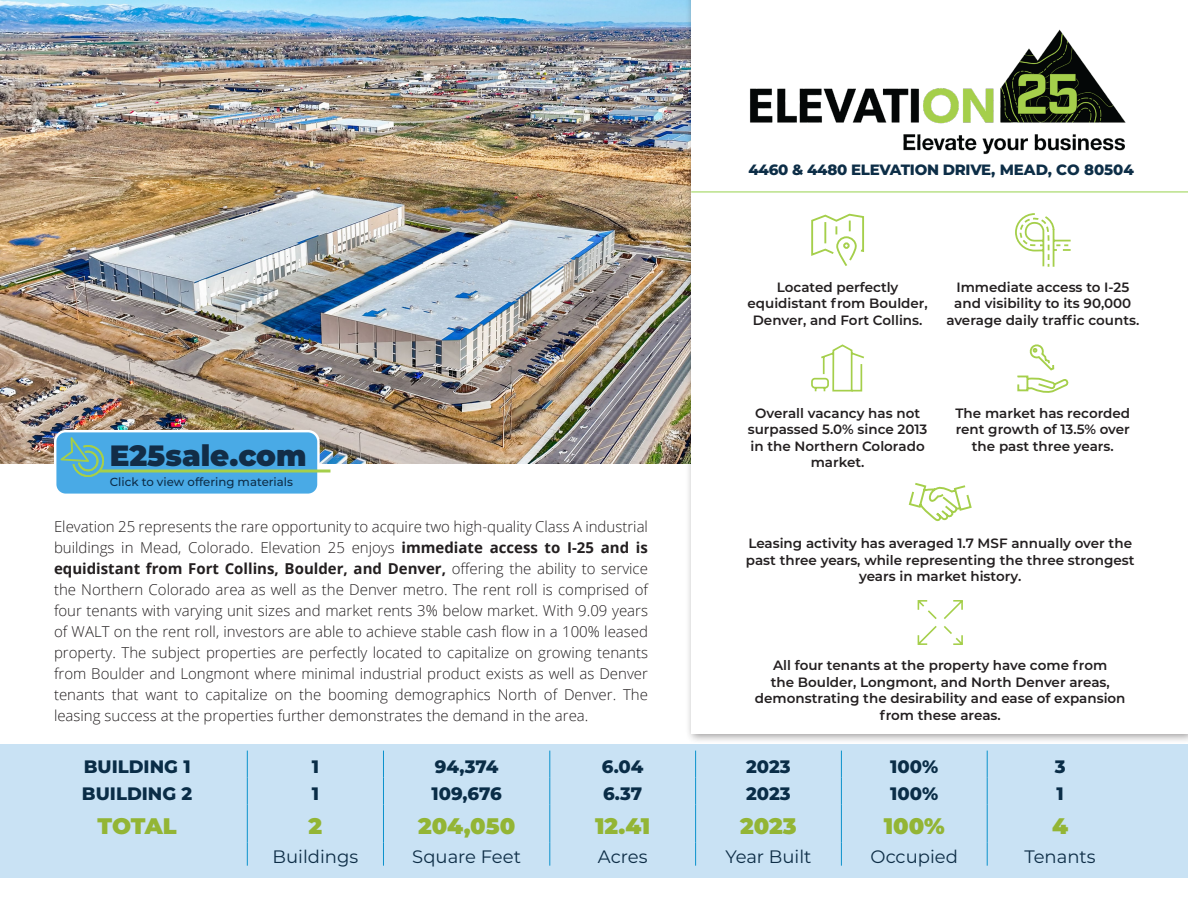
<style>
.page{position:relative;width:1188px;height:918px;background:#fff}
.page>*{position:absolute;margin:0;border:0;box-sizing:border-box;transform-origin:0 0}
.Highlight{font:900 29.25px "Montserrat";color:#122d47}
.Body_Header{font:900 22.5px "Montserrat";color:#93b535}
.Body_Header-2{font:800 18px "Montserrat";color:#0a2d47}
.Highlight-2{font:18px "Montserrat";color:#0e2e47}
.Body_Copy_v2{font:300 15px/21px "Open Sans";color:#231f20;text-align:justify}
.Body_Header-3{font:800 14.85px "Montserrat";letter-spacing:-.02em;color:#0d2e47}
.t1{font:600 13.5px/16.5px "Montserrat";color:#231f20;text-align:center}
.Highlight-3{font:500 11.7px "Montserrat";color:#0d2d48}
.s1{font-weight:700}
</style>
<div class="page">
<div style="left:0;top:744px;width:1188px;height:134px;background:#c9e2f4"></div>
<img style="left:0;top:0;width:685px;height:463px">
<div style="left:685px;top:0;width:503px;height:744px;background:#231f20;opacity:.44"></div>
<div style="left:691px;top:0;width:497px;height:733px;background:#fff"></div>
<img style="left:750px;top:29px;width:376px;height:126px">
<svg style="left:247px;top:751px;width:1px;height:54px"></svg>
<hr style="left:247px;top:805px;width:1px;height:38px;background:#0b92cc">
<svg style="left:247px;top:843px;width:1px;height:23px"></svg>
<svg style="left:383px;top:751px;width:1px;height:54px"></svg>
<hr style="left:383px;top:805px;width:1px;height:38px;background:#0b92cc">
<svg style="left:383px;top:843px;width:1px;height:23px"></svg>
<svg style="left:549px;top:751px;width:1px;height:54px"></svg>
<hr style="left:549px;top:805px;width:1px;height:38px;background:#0b92cc">
<svg style="left:549px;top:843px;width:1px;height:23px"></svg>
<svg style="left:695px;top:751px;width:1px;height:54px"></svg>
<hr style="left:695px;top:805px;width:1px;height:38px;background:#0b92cc">
<svg style="left:695px;top:843px;width:1px;height:23px"></svg>
<svg style="left:841px;top:751px;width:1px;height:54px"></svg>
<hr style="left:841px;top:805px;width:1px;height:38px;background:#0b92cc">
<svg style="left:841px;top:843px;width:1px;height:23px"></svg>
<svg style="left:987px;top:751px;width:1px;height:54px"></svg>
<hr style="left:987px;top:805px;width:1px;height:38px;background:#0b92cc">
<svg style="left:987px;top:843px;width:1px;height:23px"></svg>
<svg style="left:811px;top:213px;width:53px;height:53px"></svg>
<svg style="left:1015px;top:213px;width:56px;height:54px"></svg>
<svg style="left:811px;top:344px;width:53px;height:48px"></svg>
<svg style="left:1017px;top:344px;width:52px;height:49px"></svg>
<svg style="left:908px;top:482px;width:64px;height:40px"></svg>
<svg style="left:917px;top:600px;width:46px;height:45px"></svg>
<div style="left:55px;top:431px;width:263px;height:64px;background:#49aae6;border-radius:10px"></div>
<div style="left:54px;top:430px;width:266px;height:66px;border:2px solid #fff;border-radius:10px"></div>
<svg style="left:60px;top:437px;width:46px;height:40px"></svg>
<hr style="left:99px;top:470px;width:231px;height:3px;background:#a5cf4b">
<hr style="left:691px;top:191px;width:497px;height:2px;background:#93d147">
<p class="Body_Header-3" style="left:748px;top:159px;width:387px">4460 &amp; 4480 ELEVATION DRIVE, MEAD, CO 80504</p>
<p class="Highlight" style="left:110px;top:434px;width:198px">E25sale.com</p>
<p class="Highlight-3" style="left:110px;top:474px;width:185px">Click to view offering materials</p>
<p class="Body_Copy_v2" style="left:54px;top:516px;width:596px">Elevation 25 represents the rare opportunity to acquire two high-quality Class A industrial buildings in Mead, Colorado. Elevation 25 enjoys <span class="s1">immediate access to I-25 and is equidistant from Fort Collins, Boulder, and Denver,</span> offering the ability to service the Northern Colorado area as well as the Denver metro. The rent roll is comprised of four tenants with varying unit sizes and market rents 3% below market. With 9.09 years of WALT on the rent roll, investors are able to achieve stable cash flow in a 100% leased property. The subject properties are perfectly located to capitalize on growing tenants from Boulder and Longmont where minimal industrial product exists as well as Denver tenants that want to capitalize on the booming demographics North of Denver. The leasing success at the properties further demonstrates the demand in the area.</p>
<p class="t1" style="left:747px;top:278px;width:182px">Located perfectly equidistant from Boulder,<br>Denver, and Fort Collins.</p>
<p class="t1" style="left:946px;top:278px;width:195px">Immediate access to I-25 and visibility to its 90,000 average daily traffic counts.</p>
<p class="t1" style="left:748px;top:404px;width:181px">Overall vacancy has not surpassed 5.0% since 2013 in the Northern Colorado market.</p>
<p class="t1" style="left:956px;top:404px;width:176px">The market has recorded rent growth of 13.5% over the past three years.</p>
<p class="t1" style="left:746px;top:534px;width:390px">Leasing activity has averaged 1.7 MSF annually over the past three years, while representing the three strongest years in market history.</p>
<p class="t1" style="left:755px;top:656px;width:372px">All four tenants at the property have come from<br>the Boulder, Longmont, and North Denver areas, demonstrating the desirability and ease of expansion from these areas.</p>
<p class="Body_Header-2" style="left:84px;top:753px;width:108px">BUILDING 1</p>
<p class="Body_Header-2" style="left:312px;top:753px;width:9px">1</p>
<p class="Body_Header-2" style="left:435px;top:753px;width:65px">94,374</p>
<p class="Body_Header-2" style="left:602px;top:753px;width:43px">6.04</p>
<p class="Body_Header-2" style="left:746px;top:753px;width:46px">2023</p>
<p class="Body_Header-2" style="left:890px;top:753px;width:50px">100%</p>
<p class="Body_Header-2" style="left:1055px;top:753px;width:12px">3</p>
<p class="Body_Header-2" style="left:82px;top:780px;width:112px">BUILDING 2</p>
<p class="Body_Header-2" style="left:312px;top:780px;width:9px">1</p>
<p class="Body_Header-2" style="left:432px;top:780px;width:72px">109,676</p>
<p class="Body_Header-2" style="left:603px;top:780px;width:41px">6.37</p>
<p class="Body_Header-2" style="left:746px;top:780px;width:46px">2023</p>
<p class="Body_Header-2" style="left:890px;top:780px;width:50px">100%</p>
<p class="Body_Header-2" style="left:1056px;top:780px;width:9px">1</p>
<p class="Body_Header" style="left:98px;top:810px;width:81px">TOTAL</p>
<p class="Body_Header" style="left:309px;top:810px;width:15px">2</p>
<p class="Body_Header" style="left:418px;top:810px;width:99px">204,050</p>
<p class="Body_Header" style="left:595px;top:810px;width:57px">12.41</p>
<p class="Body_Header" style="left:740px;top:810px;width:58px">2023</p>
<p class="Body_Header" style="left:884px;top:810px;width:63px">100%</p>
<p class="Body_Header" style="left:1052px;top:810px;width:18px">4</p>
<p class="Highlight-2" style="left:273px;top:844px;width:87px">Buildings</p>
<p class="Highlight-2" style="left:412px;top:844px;width:110px">Square Feet</p>
<p class="Highlight-2" style="left:598px;top:844px;width:51px">Acres</p>
<p class="Highlight-2" style="left:725px;top:844px;width:88px">Year Built</p>
<p class="Highlight-2" style="left:871px;top:844px;width:89px">Occupied</p>
<p class="Highlight-2" style="left:1024px;top:844px;width:73px">Tenants</p>
</div>
